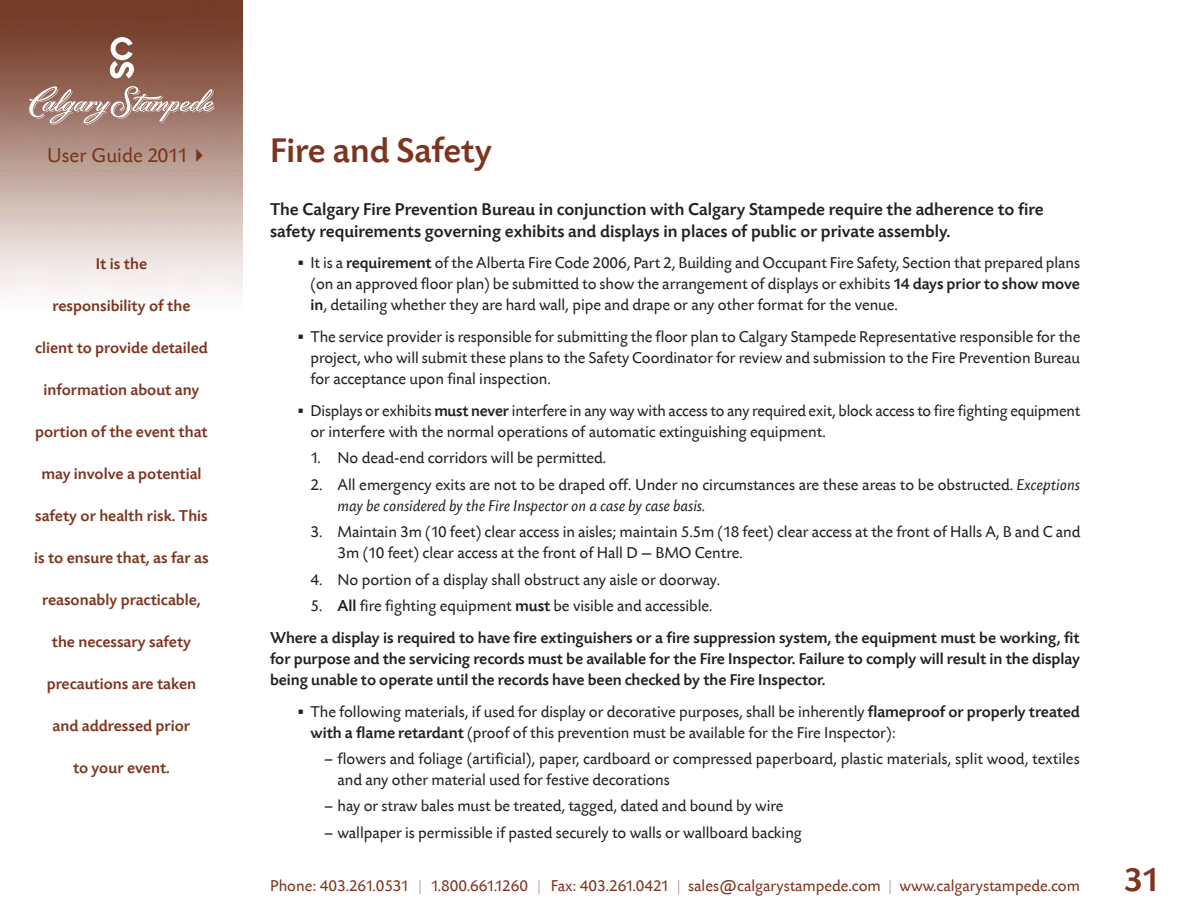
<style>
.page{position:relative;width:1188px;height:918px;background:#fff}
.page>*{position:absolute;margin:0;border:0;box-sizing:border-box;transform-origin:0 0}
.t1{font:500 36px "Today SB";color:#7c351e}
.t2{font:21px "Today SB";color:#7c351e}
.t3{font:500 18px/21.6px "Today SB";color:#231f20}
.t4{font:16.5px/21px "Today SB";color:#231f20}
.t5{font:500 16.5px/31.8px "Today SB";color:#231f20}
.t6{font:500 16.5px "Today SB";color:#7c351e}
.t7{font:16.5px "Today SB";color:#7c351e}
.s1{font-weight:500}
.s2{font-style:italic}
.s3{font-weight:400}
.s4{font-weight:200}
</style>
<div class="page">
<img style="left:0;top:0;width:243px;height:293px">
<svg style="left:109px;top:37px;width:27px;height:41px"></svg>
<svg style="left:29px;top:85px;width:186px;height:40px;background:#ae8b80"></svg>
<p class="t2" style="left:47px;top:144px;width:164px">User Guide 2011✔</p>
<p class="t6" style="left:96px;top:255px;width:53px">It is the</p>
<p class="t6" style="left:53px;top:297px;width:139px">responsibility of the</p>
<p class="t6" style="left:35px;top:339px;width:175px">client to provide detailed</p>
<p class="t6" style="left:44px;top:381px;width:157px">information about any</p>
<p class="t6" style="left:35px;top:423px;width:174px">portion of the event that</p>
<p class="t6" style="left:41px;top:465px;width:162px">may involve a potential</p>
<p class="t6" style="left:35px;top:507px;width:174px">safety or health risk. This</p>
<p class="t6" style="left:34px;top:549px;width:176px">is to ensure that, as far as</p>
<p class="t6" style="left:42px;top:591px;width:160px">reasonably practicable,</p>
<p class="t6" style="left:52px;top:633px;width:141px">the necessary safety</p>
<p class="t6" style="left:47px;top:675px;width:151px">precautions are taken</p>
<p class="t6" style="left:53px;top:717px;width:139px">and addressed prior</p>
<p class="t6" style="left:73px;top:759px;width:98px">to your event.</p>
<h1 class="t1" style="left:270px;top:132px;width:223px">Fire and Safety</h1>
<p class="t3" style="left:270px;top:199px;width:775px">The Calgary Fire Prevention Bureau in conjunction with Calgary Stampede require the adherence to fire safety requirements governing exhibits and displays in places of public or private assembly.</p>
<p class="t4" style="left:310px;top:253px;width:771px;text-align:justify">It is a <span class="s1">requirement</span> of the Alberta Fire Code 2006, Part 2, Building and Occupant Fire Safety, Section that prepared plans (on an approved floor plan) be submitted to show the arrangement of displays or exhibits <span class="s1">14 days prior to show move in</span>, detailing whether they are hard wall, pipe and drape or any other format for the venue.</p>
<p class="t4" style="left:310px;top:327px;width:771px;text-align:justify">The service provider is responsible for submitting the floor plan to Calgary Stampede Representative responsible for the project, who will submit these plans to the Safety Coordinator for review and submission to the Fire Prevention Bureau for acceptance upon final inspection.</p>
<p class="t4" style="left:310px;top:401px;width:771px">Displays or exhibits <span class="s1">must never</span> interfere in any way with access to any required exit, block access to fire fighting equipment or interfere with the normal operations of automatic extinguishing equipment.</p>
<p class="t4" style="left:310px;top:448px;width:297px">1. No dead-end corridors will be permitted.</p>
<p class="t4" style="left:338px;top:475px;width:744px;text-indent:-27px">2. All emergency exits are not to be draped off. Under no circumstances are these areas to be obstructed. <span class="s2">Exceptions may be considered by the Fire Inspector on a case by case basis.</span></p>
<p class="t4" style="left:338px;top:522px;width:744px;text-indent:-27px">3. Maintain 3m (10 feet) clear access in aisles; maintain 5.5m (18 feet) clear access at the front of Halls A, B and C and<br>3m (10 feet) clear access at the front of Hall D — BMO Centre.</p>
<p class="t4" style="left:311px;top:569px;width:411px">4. No portion of a display shall obstruct any aisle or doorway.</p>
<p class="t5" style="left:270px;top:590px;width:811px;text-indent:41px"><span class="s3">5.</span> All <span class="s3">fire fighting equipment</span> must <span class="s3">be visible and accessible.<br></span>Where a display is required to have fire extinguishers or a fire suppression system, the equipment must be working, fit</p>
<p class="t5" style="left:270px;top:649px;width:812px;line-height:21px">for purpose and the servicing records must be available for the Fire Inspector. Failure to comply will result in the display being unable to operate until the records have been checked by the Fire Inspector.</p>
<p class="t4" style="left:310px;top:701px;width:771px">The following materials, if used for display or decorative purposes, shall be inherently <span class="s1">flameproof or properly treated with a flame retardant</span> (proof of this prevention must be available for the Fire Inspector):</p>
<p class="t4" style="left:338px;top:749px;width:744px;text-indent:-14px">– flowers and foliage (artificial), paper, cardboard or compressed paperboard, plastic materials, split wood, textiles and any other material used for festive decorations</p>
<p class="t4" style="left:324px;top:796px;width:461px">– hay or straw bales must be treated, tagged, dated and bound by wire</p>
<p class="t4" style="left:324px;top:823px;width:479px">– wallpaper is permissible if pasted securely to walls or wallboard backing</p>
<p class="t7" style="left:270px;top:877px;width:812px">Phone: 403.261.0531 <span class="s4">|</span> 1.800.661.1260 <span class="s4">|</span> Fax: 403.261.0421 <span class="s4">|</span> sales@calgarystampede.com <span class="s4">|</span> www.calgarystampede.com</p>
<h1 class="t1" style="left:1124px;top:860px;width:39px">31</h1>
</div>
